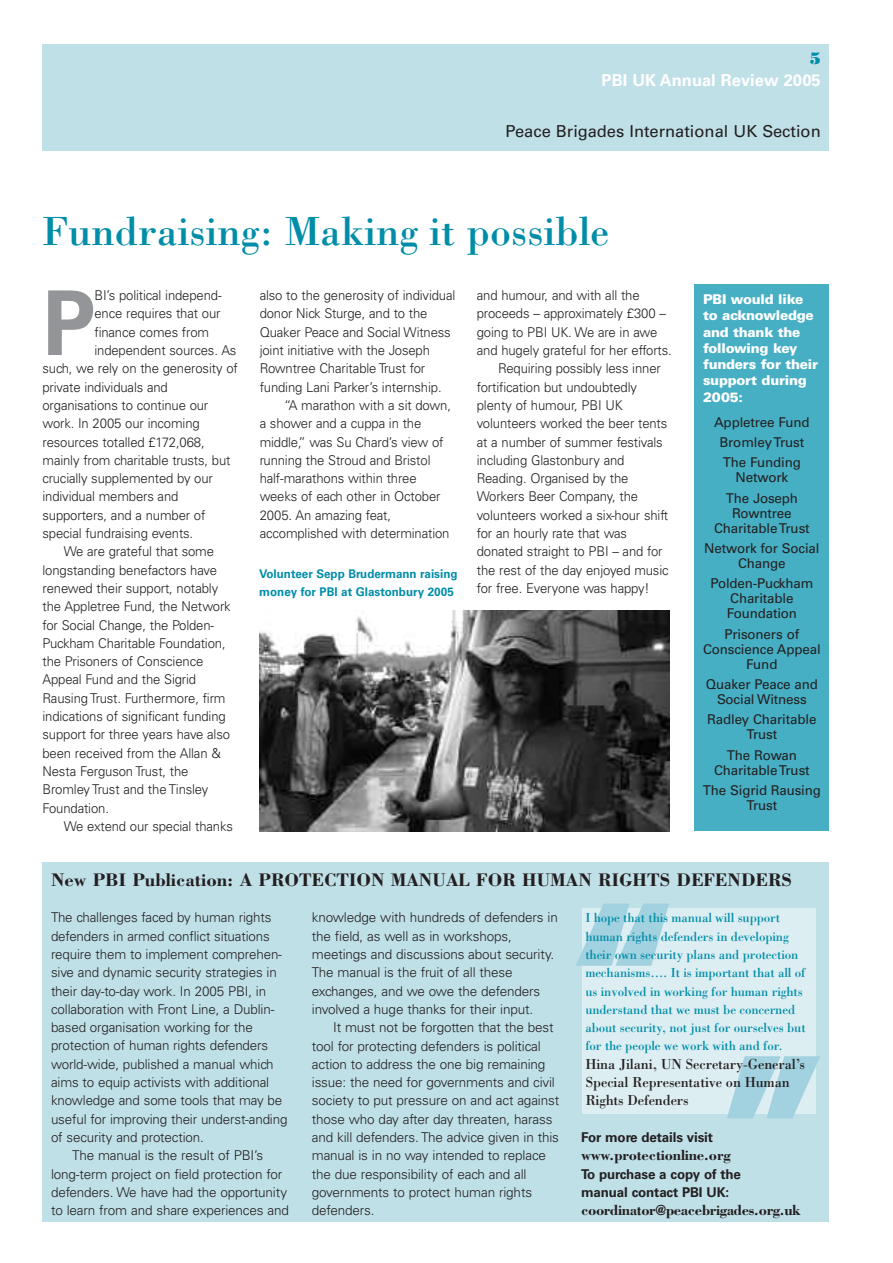
<style>
.page{position:relative;width:893px;height:1263px;background:#fff}
.page>*{position:absolute;margin:0;border:0;box-sizing:border-box;transform-origin:0 0}
.t1{font:700 89.55px "Univers CE";color:#939598}
.t2{font:42px "Bodoni";color:#008da8}
.t3{font:700 18.75px "Bodoni";color:#231f20}
.t4{font:500 16.5px "Univers CE";color:#231f20}
.t5{font:700 16.5px "Univers CE";color:#fff}
.t6{font:16.5px "Bodoni Poster";color:#008da8}
.t7{font:15px/18.3px "Bodoni";letter-spacing:-.01em;color:#231f20;scale:.96 1}
.t8{font:700 15px "Bodoni";letter-spacing:-.025em;color:#231f20}
.t9{font:300 13.5px/18.3px "Univers CE";letter-spacing:-.01em;color:#231f20}
.t10{font:13.5px/18.3px "Bodoni";letter-spacing:-.01em;color:#008da8;scale:.96 1}
.t11{font:500 13.5px/15px "Univers CE";letter-spacing:-.01em;color:#231f20;text-align:center}
.t12{font:900 13.5px/16.2px "Univers CE";letter-spacing:-.02em;color:#fff}
.t13{font:700 13.5px/18.3px "Univers CE";letter-spacing:-.01em;color:#231f20}
.t14{font:700 12px/18.3px "Univers CE";color:#008da8}
</style>
<div class="page">
<div style="left:43px;top:862px;width:786px;height:360px;background:#c0e0e8"></div>
<div style="left:43px;top:44px;width:786px;height:106px;background:#c0e0e8"></div>
<img style="left:260px;top:610px;width:409px;height:221px">
<div style="left:694px;top:285px;width:135px;height:546px;background:#46afc4"></div>
<div style="left:582px;top:908px;width:233px;height:205px;background:#ddeef3"></div>
<img style="left:576px;top:903px;width:93px;height:63px">
<img style="left:725px;top:1053px;width:95px;height:66px">
<p class="t6" style="left:810px;top:49px;width:13px">5</p>
<p class="t5" style="left:602px;top:74px;width:221px">PBI UK Annual Review 2005</p>
<p class="t4" style="left:506px;top:125px;width:317px">Peace Brigades International UK Section</p>
<h2 class="t2" style="left:43px;top:206px;width:568px">Fundraising: Making it possible</h2>
<h1 class="t1" style="left:43px;top:290px;width:55px">P</h1>
<p class="t9" style="left:94px;top:287px;width:129px">BI’s political independ-</p>
<p class="t9" style="left:94px;top:306px;width:128px">ence requires that our</p>
<p class="t9" style="left:94px;top:324px;width:116px">finance comes from</p>
<p class="t9" style="left:94px;top:342px;width:143px">independent sources. As</p>
<p class="t9" style="left:43px;top:361px;width:197px">such, we rely on the generosity of</p>
<p class="t9" style="left:43px;top:379px;width:127px">private individuals and</p>
<p class="t9" style="left:43px;top:397px;width:167px">organisations to continue our</p>
<p class="t9" style="left:43px;top:415px;width:159px">work. In 2005 our incoming</p>
<p class="t9" style="left:43px;top:434px;width:164px">resources totalled £172,068,</p>
<p class="t9" style="left:43px;top:452px;width:190px">mainly from charitable trusts, but</p>
<p class="t9" style="left:43px;top:470px;width:172px">crucially supplemented by our</p>
<p class="t9" style="left:43px;top:489px;width:137px">individual members and</p>
<p class="t9" style="left:43px;top:507px;width:164px">supporters, and a number of</p>
<p class="t9" style="left:43px;top:525px;width:152px">special fundraising events.</p>
<p class="t9" style="left:64px;top:544px;width:152px">We are grateful that some</p>
<p class="t9" style="left:43px;top:562px;width:176px">longstanding benefactors have</p>
<p class="t9" style="left:43px;top:580px;width:177px">renewed their support, notably</p>
<p class="t9" style="left:43px;top:598px;width:190px">the Appletree Fund, the Network</p>
<p class="t9" style="left:43px;top:617px;width:173px">for Social Change, the Polden-</p>
<p class="t9" style="left:43px;top:635px;width:185px">Puckham Charitable Foundation,</p>
<p class="t9" style="left:43px;top:653px;width:162px">the Prisoners of Conscience</p>
<p class="t9" style="left:43px;top:672px;width:155px">Appeal Fund and the Sigrid</p>
<p class="t9" style="left:43px;top:690px;width:185px">Rausing Trust. Furthermore, firm</p>
<p class="t9" style="left:43px;top:708px;width:185px">indications of significant funding</p>
<p class="t9" style="left:43px;top:727px;width:189px">support for three years have also</p>
<p class="t9" style="left:43px;top:745px;width:180px">been received from the Allan &amp;</p>
<p class="t9" style="left:43px;top:763px;width:148px">Nesta Ferguson Trust, the</p>
<p class="t9" style="left:43px;top:781px;width:167px">Bromley Trust and the Tinsley</p>
<p class="t9" style="left:43px;top:800px;width:68px">Foundation.</p>
<p class="t9" style="left:64px;top:818px;width:171px">We extend our special thanks</p>
<p class="t9" style="left:260px;top:287px;width:197px">also to the generosity of individual donor Nick Sturge, and to the<br>Quaker Peace and Social Witness joint initiative with the Joseph<br>Rowntree Charitable Trust for funding Lani Parker’s internship.</p>
<p class="t9" style="left:260px;top:397px;width:193px;text-indent:24px">“A marathon with a sit down, a shower and a cuppa in the middle,” was Su Chard’s view of running the Stroud and Bristol half-marathons within three weeks of each other in October<br>2005. An amazing feat, accomplished with determination</p>
<p class="t14" style="left:259px;top:565px;width:200px">Volunteer Sepp Brudermann raising money for PBI at Glastonbury 2005</p>
<p class="t9" style="left:477px;top:287px;width:164px">and humour, and with all the</p>
<p class="t9" style="left:477px;top:306px;width:191px">proceeds – approximately £300 –</p>
<p class="t9" style="left:477px;top:324px;width:182px">going to PBI UK. We are in awe</p>
<p class="t9" style="left:477px;top:342px;width:197px">and hugely grateful for her efforts.</p>
<p class="t9" style="left:498px;top:361px;width:164px">Requiring possibly less inner</p>
<p class="t9" style="left:477px;top:379px;width:162px">fortification but undoubtedly</p>
<p class="t9" style="left:477px;top:397px;width:147px">plenty of humour, PBI UK</p>
<p class="t9" style="left:477px;top:415px;width:192px">volunteers worked the beer tents</p>
<p class="t9" style="left:477px;top:434px;width:187px">at a number of summer festivals</p>
<p class="t9" style="left:477px;top:452px;width:149px">including Glastonbury and</p>
<p class="t9" style="left:477px;top:470px;width:153px">Reading. Organised by the</p>
<p class="t9" style="left:477px;top:489px;width:163px">Workers Beer Company, the</p>
<p class="t9" style="left:477px;top:507px;width:193px">volunteers worked a six-hour shift</p>
<p class="t9" style="left:477px;top:525px;width:152px">for an hourly rate that was</p>
<p class="t9" style="left:477px;top:544px;width:187px">donated straight to PBI – and for</p>
<p class="t9" style="left:477px;top:562px;width:193px">the rest of the day enjoyed music</p>
<p class="t9" style="left:477px;top:580px;width:174px">for free. Everyone was happy!</p>
<p class="t12" style="left:703px;top:293px;width:117px">PBI would like to acknowledge and thank the following key funders for their support during<br>2005:</p>
<p class="t11" style="left:714px;top:413px;width:97px;line-height:20.2px">Appletree Fund<br>Bromley Trust<br>The Funding</p>
<p class="t11" style="left:726px;top:469px;width:74px;line-height:20.2px">Network<br>The Joseph</p>
<p class="t11" style="left:714px;top:507px;width:97px">Rowntree<br>Charitable Trust</p>
<p class="t11" style="left:704px;top:542px;width:117px">Network for Social<br>Change</p>
<p class="t11" style="left:710px;top:577px;width:104px">Polden-Puckham<br>Charitable<br>Foundation</p>
<p class="t11" style="left:703px;top:628px;width:119px">Prisoners of<br>Conscience Appeal<br>Fund</p>
<p class="t11" style="left:706px;top:678px;width:114px">Quaker Peace and<br>Social Witness</p>
<p class="t11" style="left:707px;top:713px;width:111px">Radley Charitable<br>Trust</p>
<p class="t11" style="left:714px;top:748px;width:97px">The Rowan<br>Charitable Trust</p>
<p class="t11" style="left:703px;top:784px;width:120px">The Sigrid Rausing<br>Trust</p>
<h3 class="t3" style="left:51px;top:868px;width:742px">New PBI Publication: A PROTECTION MANUAL FOR HUMAN RIGHTS DEFENDERS</h3>
<p class="t9" style="left:51px;top:910px;width:222px">The challenges faced by human rights</p>
<p class="t9" style="left:51px;top:928px;width:220px">defenders in armed conflict situations</p>
<p class="t9" style="left:51px;top:946px;width:232px">require them to implement comprehen-</p>
<p class="t9" style="left:51px;top:964px;width:227px">sive and dynamic security strategies in</p>
<p class="t9" style="left:51px;top:983px;width:217px">their day-to-day work. In 2005 PBI, in</p>
<p class="t9" style="left:51px;top:1001px;width:225px">collaboration with Front Line, a Dublin-</p>
<p class="t9" style="left:51px;top:1019px;width:203px">based organisation working for the</p>
<p class="t9" style="left:51px;top:1038px;width:219px">protection of human rights defenders</p>
<p class="t9" style="left:51px;top:1056px;width:224px">world-wide, published a manual which</p>
<p class="t9" style="left:51px;top:1074px;width:220px">aims to equip activists with additional</p>
<p class="t9" style="left:51px;top:1093px;width:233px">knowledge and some tools that may be</p>
<p class="t9" style="left:51px;top:1111px;width:238px">useful for improving their underst-anding</p>
<p class="t9" style="left:51px;top:1129px;width:154px">of security and protection.</p>
<p class="t9" style="left:72px;top:1147px;width:193px">The manual is the result of PBI’s</p>
<p class="t9" style="left:51px;top:1166px;width:233px">long-term project on field protection for</p>
<p class="t9" style="left:51px;top:1184px;width:238px">defenders. We have had the opportunity</p>
<p class="t9" style="left:51px;top:1202px;width:239px">to learn from and share experiences and</p>
<p class="t9" style="left:312px;top:910px;width:248px">knowledge with hundreds of defenders in the field, as well as in workshops, meetings and discussions about security.<br>The manual is the fruit of all these exchanges, and we owe the defenders involved a huge thanks for their input.</p>
<p class="t9" style="left:312px;top:1019px;width:249px;text-indent:21px">It must not be forgotten that the best tool for protecting defenders is political action to address the one big remaining issue: the need for governments and civil society to put pressure on and act against those who day after day threaten, harass and kill defenders. The advice given in this manual is in no way intended to replace the due responsibility of each and all governments to protect human rights defenders.</p>
<p class="t10" style="left:585px;top:908px;width:231px">I hope that this manual will support human rights defenders in developing their own security plans and protection mechanisms…. It is important that all of us involved in working for human rights understand that we must be concerned about security, not just for ourselves but for the people we work with and for.</p>
<p class="t7" style="left:585px;top:1054px;width:230px">Hina Jilani, UN Secretary-General’s<br>Special Representative on Human<br>Rights Defenders</p>
<p class="t13" style="left:581px;top:1129px;width:133px">For more details visit</p>
<p class="t8" style="left:581px;top:1146px;width:151px">www.protectionline.org</p>
<p class="t13" style="left:581px;top:1166px;width:161px">To purchase a copy of the manual contact PBI UK:</p>
<p class="t8" style="left:581px;top:1201px;width:221px">coordinator@peacebrigades.org.uk</p>
</div>
